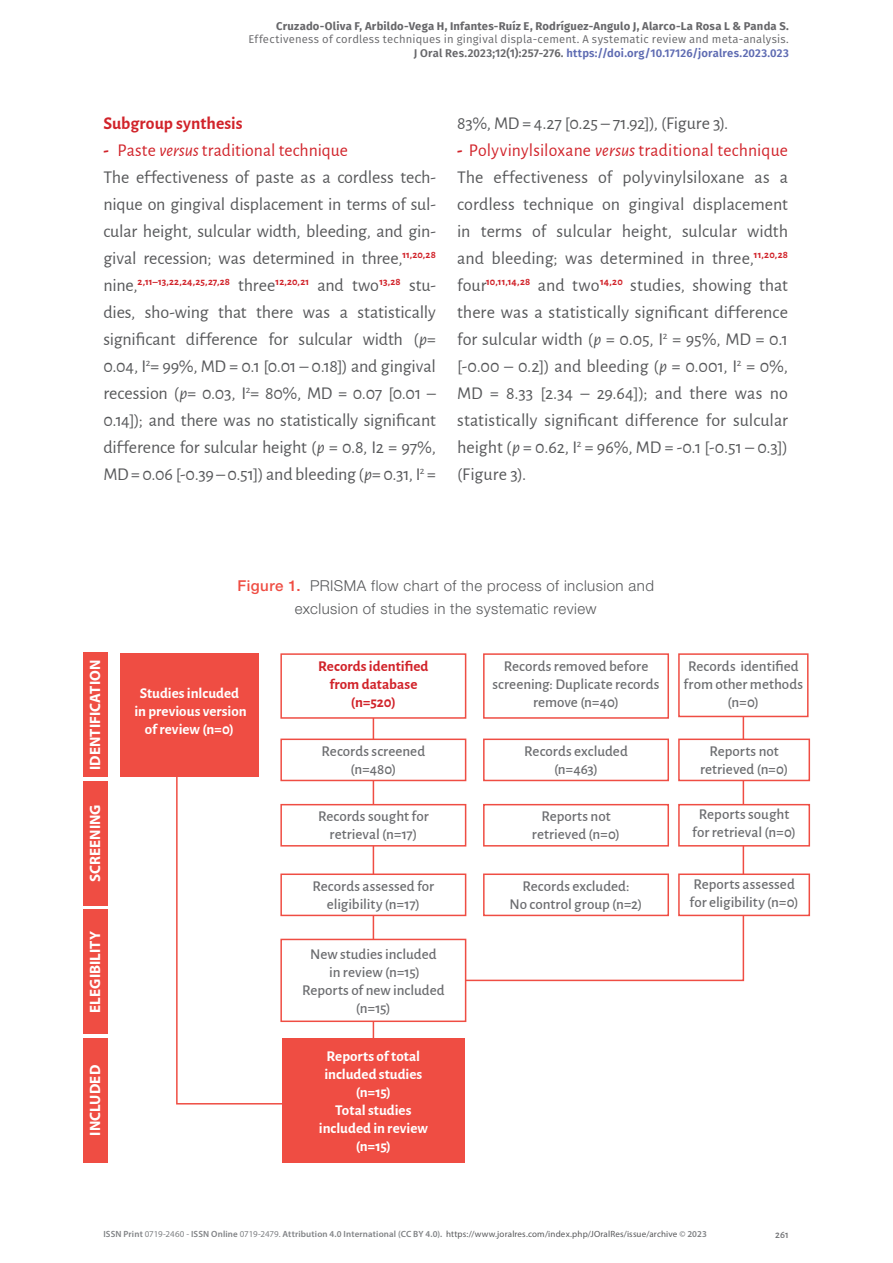
<style>
.page{position:relative;width:893px;height:1263px;background:#fff}
.page>*{position:absolute;margin:0;border:0;box-sizing:border-box;transform-origin:0 0}
.t1{font:18px/27px "Alegreya Sans";letter-spacing:-.005em;color:#57585a;text-align:justify}
.t2{font:18px "Alegreya Sans";letter-spacing:.005em;color:#d1232a}
.t3{font:700 18px "Alegreya Sans";color:#d1232a}
.t4{font:500 15px/18px "Alegreya Sans";color:#6c6d70;text-align:center}
.t5{font:700 15px "Alegreya Sans";color:#fff}
.t6{font:300 15px "Helvetica Neue LT Std";letter-spacing:.03em;color:#57585a}
.t7{font:700 15px "Myriad Pro";letter-spacing:.01em;color:#fff}
.t8{font:700 15px "Alegreya Sans";color:#d1232a}
.t9{font:11.25px "Fira Sans";letter-spacing:.015em;color:#67676a}
.t10{font:700 11.25px "Fira Sans";letter-spacing:.015em;color:#67676a}
.t11{font:600 11.25px "Fira Sans";letter-spacing:.015em;color:#5e6bb2}
.t12{font:700 10.5px "Alegreya Sans";letter-spacing:.005em;color:#d1232a}
.t13{font:500 10.5px "Alegreya Sans";color:#6c6d70}
.t14{font:600 9px "Myriad Pro";letter-spacing:.02em;color:#808285}
.s1{color:#67676a}
.s2{font-weight:700}
.s3{font-style:italic}
.s4{font-weight:400;font-size:18px;color:#57585a}
.s5{font-weight:500;color:#ef4d43}
.s6{font-weight:400}
.s7{font-weight:400;color:#57585a}
</style>
<div class="page">
<svg style="left:420px;top:714px;width:325px;height:268px"></svg>
<svg style="left:175px;top:653px;width:245px;height:452px"></svg>
<hr style="left:373px;top:706px;width:1px;height:406px;background:#ef4d43">
<div style="left:120px;top:654px;width:139px;height:123px;background:#ef4d43"></div>
<div style="left:282px;top:1038px;width:183px;height:125px;background:#ef4d43"></div>
<div style="left:83px;top:652px;width:25px;height:125px;background:#ef4d43"></div>
<div style="left:83px;top:781px;width:25px;height:125px;background:#ef4d43"></div>
<div style="left:83px;top:909px;width:25px;height:125px;background:#ef4d43"></div>
<div style="left:83px;top:1038px;width:25px;height:125px;background:#ef4d43"></div>
<div style="left:280px;top:738px;width:186px;height:43px;background:#fff;border:2px solid #ef4d43"></div>
<div style="left:483px;top:738px;width:186px;height:43px;background:#fff;border:2px solid #ef4d43"></div>
<div style="left:280px;top:804px;width:186px;height:42px;background:#fff;border:2px solid #ef4d43"></div>
<div style="left:483px;top:804px;width:186px;height:42px;background:#fff;border:2px solid #ef4d43"></div>
<div style="left:280px;top:873px;width:186px;height:43px;background:#fff;border:2px solid #ef4d43"></div>
<div style="left:483px;top:873px;width:186px;height:43px;background:#fff;border:2px solid #ef4d43"></div>
<div style="left:678px;top:873px;width:132px;height:43px;background:#fff;border:2px solid #ef4d43"></div>
<div style="left:678px;top:804px;width:132px;height:42px;background:#fff;border:2px solid #ef4d43"></div>
<div style="left:678px;top:738px;width:132px;height:43px;background:#fff;border:2px solid #ef4d43"></div>
<div style="left:280px;top:939px;width:186px;height:83px;background:#fff;border:2px solid #ef4d43"></div>
<div style="left:280px;top:653px;width:186px;height:66px;background:#fff;border:2px solid #ef4d43"></div>
<div style="left:483px;top:653px;width:186px;height:66px;background:#fff;border:2px solid #ef4d43"></div>
<div style="left:678px;top:653px;width:130px;height:64px;background:#fff;border:2px solid #ef4d43"></div>
<p class="t10" style="left:276px;top:16px;width:514px">Cruzado-Oliva F, Arbildo-Vega H, Infantes-Ruíz E, Rodríguez-Angulo J, Alarco-La Rosa L &amp; Panda S.</p>
<p class="t9" style="left:249px;top:31px;width:542px">Effectiveness of cordless techniques in gingival displa-cement. A systematic review and meta-analysis.</p>
<p class="t11" style="left:414px;top:43px;width:376px"><span class="s1">J Oral Res.2023;12(1):257-276.</span> https://doi.org/10.17126/joralres.2023.023</p>
<p class="t3" style="left:103px;top:110px;width:141px">Subgroup synthesis</p>
<p class="t2" style="left:103px;top:138px;width:246px"><span class="s2">-</span> Paste <span class="s3">versus</span> traditional technique</p>
<p class="t1" style="left:103px;top:163px;width:334px">The effectiveness of paste as a cordless tech&shy;nique on gingival displacement in terms of sul&shy;cular height, sulcular width, bleeding, and gin&shy;gival recession; was determined in three,<sup>11,20,28</sup></p>
<p class="t12" style="left:103px;top:274px;width:334px"><span class="s4">nine,</span>2,11–13,22,24,25,27,28 <span class="s4">three</span>12,20,21 <span class="s4">and two</span>13,28 <span class="s4">stu-</span></p>
<p class="t1" style="left:103px;top:298px;width:334px">dies, sho-wing that there was a statistically significant difference for sulcular width (<span class="s3">p</span>= 0.04, I<sup>2</sup>= 99%, MD = 0.1 [0.01 – 0.18]) and gingival recession (<span class="s3">p</span>= 0.03, I<sup>2</sup>= 80%, MD = 0.07 [0.01 – 0.14]); and there was no statistically significant difference for sulcular height (<span class="s3">p</span> = 0.8, I2 = 97%, MD = 0.06 [-0.39 – 0.51]) and bleeding (<span class="s3">p</span>= 0.31, I<sup>2</sup> =</p>
<p class="t1" style="left:457px;top:109px;width:273px">83%, MD = 4.27 [0.25 – 71.92]), (Figure 3).</p>
<p class="t2" style="left:457px;top:138px;width:332px"><span class="s2">-</span> Polyvinylsiloxane <span class="s3">versus</span> traditional technique</p>
<p class="t1" style="left:457px;top:163px;width:332px">The effectiveness of polyvinylsiloxane as a cordless technique on gingival displacement in terms of sulcular height, sulcular width and bleeding; was determined in three,<sup>11,20,28 </sup>four<sup>10,11,14,28</sup> and two<sup>14,20</sup> studies, showing that there was a statistically significant difference for sulcular width (<span class="s3">p</span> = 0.05, I<sup>2</sup> = 95%, MD = 0.1 [-0.00 – 0.2]) and bleeding (<span class="s3">p</span> = 0.001, I<sup>2</sup> = 0%, MD = 8.33 [2.34 – 29.64]); and there was no statistically significant difference for sulcular height (<span class="s3">p</span> = 0.62, I<sup>2</sup> = 96%, MD = -0.1 [-0.51 – 0.3]) (Figure 3).</p>
<p class="t7" style="left:85px;top:770px;width:112px;rotate:-90deg">IDENTIFICATION</p>
<p class="t7" style="left:85px;top:882px;width:80px;rotate:-90deg">SCREENING</p>
<p class="t7" style="left:85px;top:1013px;width:83px;rotate:-90deg">ELEGIBILITY</p>
<p class="t7" style="left:85px;top:1136px;width:72px;rotate:-90deg">INCLUDED</p>
<p class="t6" style="left:238px;top:577px;width:418px"><span class="s5">Figure 1.</span> PRISMA flow chart of the process of inclusion and</p>
<p class="t6" style="left:295px;top:599px;width:303px">exclusion of studies in the systematic review</p>
<p class="t5" style="left:140px;top:682px;width:101px">Studies inlcuded</p>
<p class="t5" style="left:134px;top:700px;width:114px">in previous version</p>
<p class="t5" style="left:145px;top:718px;width:91px">of review (n=0)</p>
<p class="t8" style="left:318px;top:655px;width:112px">Records identified</p>
<p class="t8" style="left:329px;top:673px;width:90px">from database</p>
<p class="t8" style="left:351px;top:691px;width:46px">(n=520)</p>
<p class="t4" style="left:322px;top:741px;width:105px">Records screened</p>
<p class="t4" style="left:350px;top:759px;width:47px">(n=480)</p>
<p class="t4" style="left:318px;top:806px;width:112px">Records sought for</p>
<p class="t4" style="left:329px;top:824px;width:89px">retrieval (n=17)</p>
<p class="t4" style="left:312px;top:876px;width:123px">Records assessed for eligibility (n=17)</p>
<p class="t4" style="left:310px;top:945px;width:128px">New studies included</p>
<p class="t4" style="left:329px;top:963px;width:92px">in review (n=15)</p>
<p class="t4" style="left:302px;top:981px;width:144px">Reports of new included</p>
<p class="t4" style="left:356px;top:999px;width:36px">(n=15)</p>
<p class="t5" style="left:327px;top:1045px;width:95px">Reports of total</p>
<p class="t5" style="left:324px;top:1063px;width:99px">included studies</p>
<p class="t5" style="left:356px;top:1081px;width:37px">(n=15)</p>
<p class="t5" style="left:335px;top:1099px;width:78px">Total studies</p>
<p class="t5" style="left:319px;top:1117px;width:111px">included in review</p>
<p class="t5" style="left:356px;top:1135px;width:37px">(n=15)</p>
<p class="t4" style="left:492px;top:657px;width:169px">Records removed before screening: Duplicate records remove (n=40)</p>
<p class="t4" style="left:688px;top:656px;width:112px">Records identified</p>
<p class="t4" style="left:684px;top:674px;width:121px">from other methods</p>
<p class="t4" style="left:728px;top:692px;width:33px">(n=0)</p>
<p class="t4" style="left:524px;top:741px;width:105px">Records excluded</p>
<p class="t4" style="left:554px;top:759px;width:46px">(n=463)</p>
<p class="t4" style="left:709px;top:741px;width:71px">Reports not</p>
<p class="t4" style="left:700px;top:759px;width:90px">retrieved (n=0)</p>
<p class="t4" style="left:541px;top:806px;width:71px">Reports not</p>
<p class="t4" style="left:532px;top:824px;width:90px">retrieved (n=0)</p>
<p class="t4" style="left:699px;top:804px;width:92px">Reports sought</p>
<p class="t4" style="left:692px;top:822px;width:105px">for retrieval (n=0)</p>
<p class="t4" style="left:522px;top:876px;width:109px">Records excluded:</p>
<p class="t4" style="left:510px;top:894px;width:134px">No control group (n=2)</p>
<p class="t4" style="left:693px;top:874px;width:103px">Reports assessed</p>
<p class="t4" style="left:689px;top:892px;width:111px">for eligibility (n=0)</p>
<p class="t14" style="left:103px;top:1228px;width:605px">ISSN Print <span class="s6">0719-2460 -</span> ISSN Online <span class="s6">0719-2479.</span> Attribution 4.0 International (CC BY 4.0). <span class="s7">https://www.joralres.com/index.php/JOralRes/issue/archive</span> © 2023</p>
<p class="t13" style="left:775px;top:1227px;width:15px">261</p>
</div>
